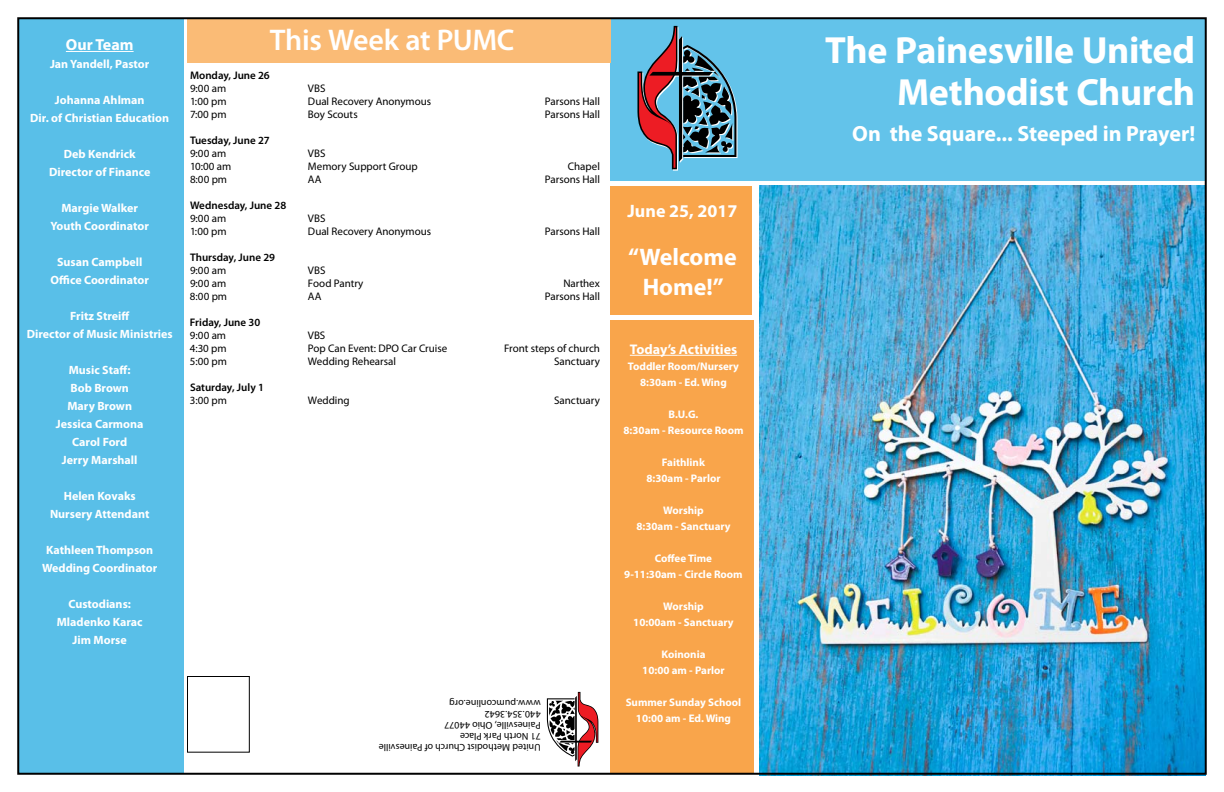
<style>
.page{position:relative;width:1224px;height:792px;background:#fff}
.page>*{position:absolute;margin:0;border:0;box-sizing:border-box;transform-origin:0 0}
.t1{font:700 38px/42px "Myriad Pro";letter-spacing:-.01em;color:#fff;text-align:right}
.t2{font:600 30px "Myriad Pro";letter-spacing:-.01em;color:#fff}
.t3{font:700 24px/30px "Myriad Pro";color:#fff;text-align:center}
.t4{font:700 22px "Myriad Pro";color:#fff}
.t5{font:700 18px "Myriad Pro";color:#fff}
.t6{font:700 16px "Myriad Pro";color:#fff}
.t7{font:700 14px "Myriad Pro";color:#fff}
.t8{font:700 12px/18px "Myriad Pro";color:#fff;text-align:center}
.t9{font:11px "Myriad Pro";color:#000}
.t10{font:700 11px/16px "Myriad Pro";color:#fff;text-align:center}
.t11{font:600 11px "Myriad Pro";color:#000}
.t12{font:10px/11px "Myriad Pro";color:#000}
</style>
<div class="page">
<div style="left:611px;top:18px;width:594px;height:163px;background:#63c3ea"></div>
<div style="left:19px;top:19px;width:164px;height:755px;background:#59bfe8"></div>
<svg style="left:637px;top:25px;width:101px;height:146px"></svg>
<div style="left:611px;top:320px;width:143px;height:454px;background:#f9a54b"></div>
<img style="left:759px;top:186px;width:447px;height:590px">
<div style="left:611px;top:187px;width:141px;height:128px;background:#f9a54b"></div>
<div style="left:187px;top:18px;width:424px;height:45px;background:#fabb76"></div>
<svg style="left:546px;top:691px;width:53px;height:76px"></svg>
<div style="left:187px;top:676px;width:63px;height:77px;border:1px solid #000"></div>
<hr style="left:630px;top:355px;width:107px;height:1px;background:#fff">
<hr style="left:66px;top:51px;width:68px;height:1px;background:#fff">
<h3 class="t6" style="left:66px;top:34px;width:69px">Our Team</h3>
<p class="t8" style="left:50px;top:54px;width:101px">Jan Yandell, Pastor</p>
<p class="t8" style="left:30px;top:90px;width:140px">Johanna Ahlman<br>Dir. of Christian Education</p>
<p class="t8" style="left:49px;top:144px;width:103px">Deb Kendrick<br>Director of Finance</p>
<p class="t8" style="left:50px;top:198px;width:100px">Margie Walker<br>Youth Coordinator</p>
<p class="t8" style="left:51px;top:252px;width:100px">Susan Campbell<br>Office Coordinator</p>
<p class="t8" style="left:27px;top:306px;width:148px">Fritz Streiff<br>Director of Music Ministries</p>
<p class="t8" style="left:56px;top:360px;width:89px">Music Staff:<br>Bob Brown<br>Mary Brown<br>Jessica Carmona<br>Carol Ford<br>Jerry Marshall</p>
<p class="t8" style="left:50px;top:486px;width:101px">Helen Kovaks<br>Nursery Attendant</p>
<p class="t8" style="left:42px;top:540px;width:117px">Kathleen Thompson<br>Wedding Coordinator</p>
<p class="t8" style="left:57px;top:594px;width:87px">Custodians:<br>Mladenko Karac<br>Jim Morse</p>
<h2 class="t2" style="left:270px;top:20px;width:246px">This Week at PUMC</h2>
<h1 class="t1" style="left:825px;top:28px;width:372px">The Painesville United<br>Methodist Church</h1>
<h3 class="t4" style="left:852px;top:119px;width:345px">On the Square... Steeped in Prayer!</h3>
<p class="t11" style="left:190px;top:68px;width:81px">Monday, June 26</p>
<p class="t9" style="left:190px;top:81px;width:38px">9:00 am</p>
<p class="t9" style="left:308px;top:81px;width:19px">VBS</p>
<p class="t9" style="left:190px;top:94px;width:38px">1:00 pm</p>
<p class="t9" style="left:308px;top:94px;width:125px">Dual Recovery Anonymous</p>
<p class="t9" style="left:545px;top:94px;width:57px">Parsons Hall</p>
<p class="t9" style="left:190px;top:107px;width:38px">7:00 pm</p>
<p class="t9" style="left:308px;top:107px;width:51px">Boy Scouts</p>
<p class="t9" style="left:545px;top:107px;width:57px">Parsons Hall</p>
<p class="t11" style="left:190px;top:133px;width:81px">Tuesday, June 27</p>
<p class="t9" style="left:190px;top:147px;width:38px">9:00 am</p>
<p class="t9" style="left:308px;top:147px;width:19px">VBS</p>
<p class="t9" style="left:190px;top:160px;width:43px">10:00 am</p>
<p class="t9" style="left:308px;top:160px;width:111px">Memory Support Group</p>
<p class="t9" style="left:568px;top:160px;width:33px">Chapel</p>
<p class="t9" style="left:190px;top:173px;width:39px">8:00 pm</p>
<p class="t9" style="left:308px;top:173px;width:15px">AA</p>
<p class="t9" style="left:545px;top:173px;width:57px">Parsons Hall</p>
<p class="t11" style="left:190px;top:198px;width:98px">Wednesday, June 28</p>
<p class="t9" style="left:190px;top:211px;width:38px">9:00 am</p>
<p class="t9" style="left:308px;top:211px;width:19px">VBS</p>
<p class="t9" style="left:190px;top:224px;width:38px">1:00 pm</p>
<p class="t9" style="left:308px;top:224px;width:125px">Dual Recovery Anonymous</p>
<p class="t9" style="left:545px;top:224px;width:57px">Parsons Hall</p>
<p class="t11" style="left:190px;top:250px;width:87px">Thursday, June 29</p>
<p class="t9" style="left:190px;top:264px;width:38px">9:00 am</p>
<p class="t9" style="left:308px;top:264px;width:19px">VBS</p>
<p class="t9" style="left:190px;top:277px;width:38px">9:00 am</p>
<p class="t9" style="left:308px;top:277px;width:57px">Food Pantry</p>
<p class="t9" style="left:563px;top:277px;width:38px">Narthex</p>
<p class="t9" style="left:190px;top:290px;width:39px">8:00 pm</p>
<p class="t9" style="left:308px;top:290px;width:15px">AA</p>
<p class="t9" style="left:545px;top:290px;width:57px">Parsons Hall</p>
<p class="t11" style="left:190px;top:315px;width:72px">Friday, June 30</p>
<p class="t9" style="left:190px;top:329px;width:38px">9:00 am</p>
<p class="t9" style="left:308px;top:329px;width:19px">VBS</p>
<p class="t9" style="left:190px;top:342px;width:38px">4:30 pm</p>
<p class="t9" style="left:308px;top:342px;width:141px">Pop Can Event: DPO Car Cruise</p>
<p class="t9" style="left:504px;top:342px;width:97px">Front steps of church</p>
<p class="t9" style="left:190px;top:355px;width:38px">5:00 pm</p>
<p class="t9" style="left:308px;top:355px;width:90px">Wedding Rehearsal</p>
<p class="t9" style="left:554px;top:355px;width:47px">Sanctuary</p>
<p class="t11" style="left:190px;top:380px;width:76px">Saturday, July 1</p>
<p class="t9" style="left:190px;top:393px;width:39px">3:00 pm</p>
<p class="t9" style="left:308px;top:393px;width:43px">Wedding</p>
<p class="t9" style="left:554px;top:393px;width:47px">Sanctuary</p>
<h3 class="t5" style="left:628px;top:199px;width:111px">June 25, 2017</h3>
<h3 class="t3" style="left:628px;top:241px;width:110px">“Welcome<br>Home!”</h3>
<p class="t7" style="left:630px;top:340px;width:109px">Today’s Activities</p>
<p class="t10" style="left:628px;top:358px;width:113px">Toddler Room/Nursery<br>8:30am - Ed. Wing</p>
<p class="t10" style="left:624px;top:406px;width:121px">B.U.G.<br>8:30am - Resource Room</p>
<p class="t10" style="left:646px;top:454px;width:76px">Faithlink<br>8:30am - Parlor</p>
<p class="t10" style="left:636px;top:502px;width:96px">Worship<br>8:30am - Sanctuary</p>
<p class="t10" style="left:624px;top:550px;width:120px">Coffee Time<br>9-11:30am - Circle Room</p>
<p class="t10" style="left:633px;top:598px;width:102px">Worship<br>10:00am - Sanctuary</p>
<p class="t10" style="left:642px;top:646px;width:84px">Koinonia<br>10:00 am - Parlor</p>
<p class="t10" style="left:626px;top:694px;width:117px">Summer Sunday School<br>10:00 am - Ed. Wing</p>
<p class="t12" style="left:541px;top:753px;width:163px;rotate:-180deg">United Methodist Church of Painesville<br>71 North Park Place<br>Painesville, Ohio 44077<br>440.354.3642<br>www.pumconline.org</p>
</div>
